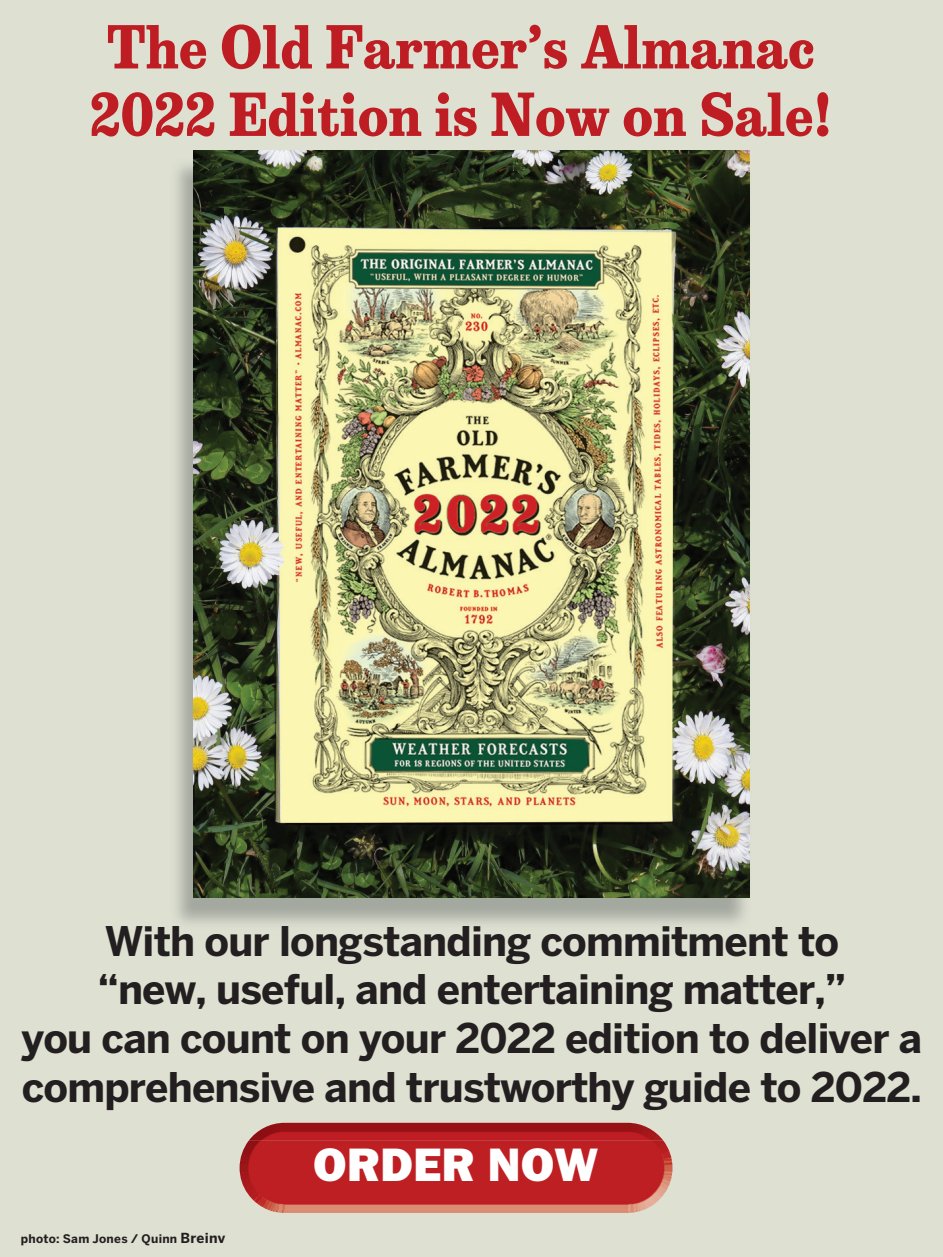
<style>
.page{position:relative;width:943px;height:1257px;background:#fff}
.page>*{position:absolute;margin:0;border:0;box-sizing:border-box;transform-origin:0 0}
.t1{font:700 56.25px/67.5px "Belizio Condensed";color:#be1e23;text-align:center}
.t2{font:800 48.6px "Franklin Gothic EF";color:#fff}
.t3{font:700 40.5px/48.6px "Benton Sans";letter-spacing:-.02em;color:#231f20;text-align:center}
.t4{font:700 11.7px "Benton Sans";letter-spacing:.025em;color:#231f20}
.s1{font-size:13.72px}
</style>
<div class="page">
<div style="left:0;top:0;width:942px;height:1256px;background:#dee0d1"></div>
<img style="left:176px;top:158px;width:574px;height:766px">
<img style="left:193px;top:151px;width:556px;height:746px">
<img style="left:268px;top:1209px;width:375px;height:3px">
<img style="left:249px;top:1122px;width:414px;height:18px">
<img style="left:239px;top:1140px;width:433px;height:69px">
<h1 class="t1" style="left:90px;top:13px;width:743px">The Old Farmer’s Almanac<br>2022 Edition is Now on Sale!</h1>
<p class="t3" style="left:22px;top:917px;width:902px">With our longstanding commitment to<br>“new, useful, and entertaining matter,”<br>you can count on your 2022 edition to deliver a comprehensive and trustworthy guide to 2022.</p>
<p class="t2" style="left:313px;top:1137px;width:286px">ORDER NOW</p>
<p class="t4" style="left:21px;top:1231px;width:206px">photo: Sam Jones / Quinn <span class="s1">Breinv</span></p>
</div>
